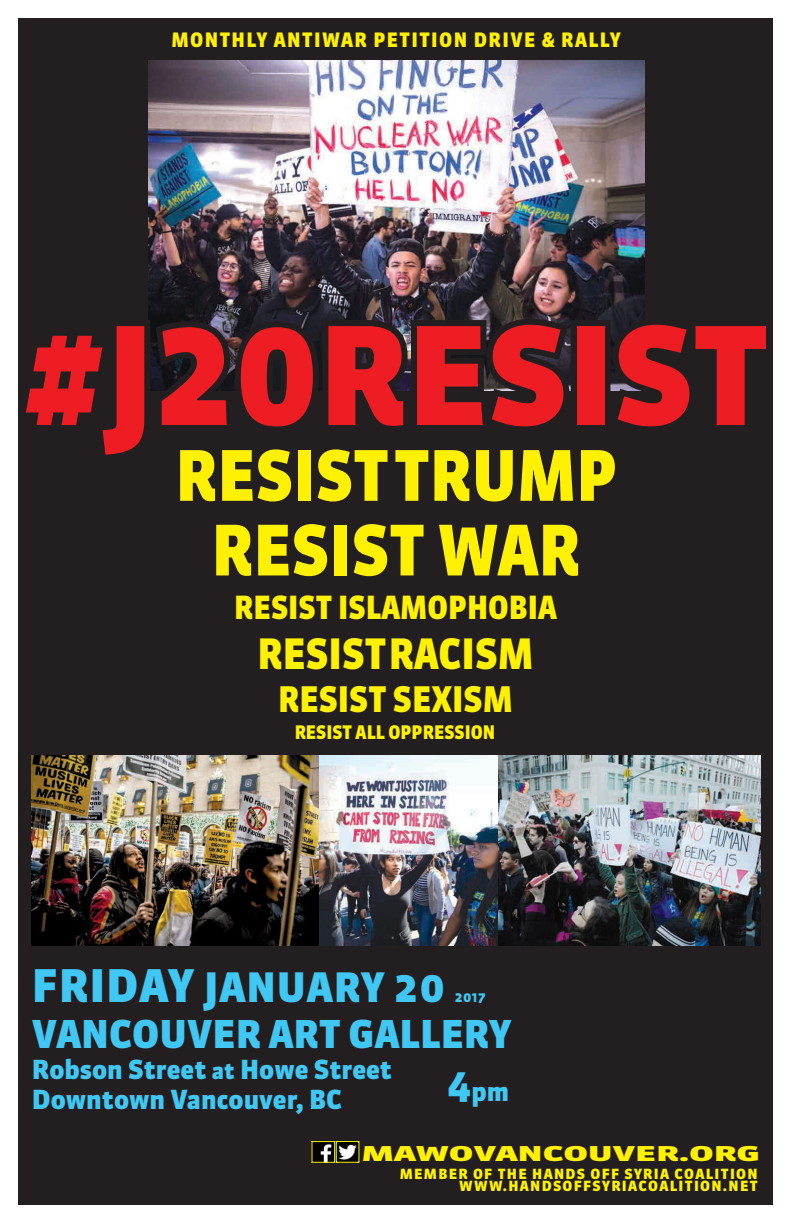
<style>
.page{position:relative;width:792px;height:1224px;background:#fff}
.page>*{position:absolute;margin:0;border:0;box-sizing:border-box;transform-origin:0 0}
.t1{font:900 135px "Sanuk";letter-spacing:-.01em;color:#ee1d23}
.t2{font:900 69.2px "Sanuk";color:#fff101;scale:.91 1}
.t3{font:900 41.7px "Sanuk";color:#fff101;scale:.91 1}
.t4{font:900 40.4px "Sanuk";letter-spacing:.02em;color:#40c7f4}
.t5{font:900 38.3px "Sanuk";color:#40c7f4}
.t6{font:900 35.1px "Sanuk";color:#fff101;scale:.91 1}
.t7{font:900 31.8px "Sanuk";color:#fff101;scale:.91 1}
.t8{font:900 26.2px "Sanuk";color:#40c7f4}
.t9{font:900 20.4px "Sanuk";letter-spacing:-.01em;color:#fff101;scale:1.71 1}
.t10{font:900 19.8px "Sanuk";letter-spacing:.075em;color:#fff101;scale:.94 1}
.t11{font:900 18.7px "Sanuk";color:#fff101;scale:.91 1}
.t12{font:900 14px "Sanuk";letter-spacing:.09em;color:#fff101}
.t13{font:900 13.1px "Sanuk";color:#40c7f4}
.s1{font-size:145.8px}
.s2{font-size:44.8px}
.s3{font-size:23px}
.s4{font-size:40.4px}
</style>
<div class="page">
<div style="left:18px;top:18px;width:756px;height:1188px;background:#231f20"></div>
<img style="left:314px;top:1142px;width:43px;height:20px">
<div style="left:312px;top:1141px;width:23px;height:22px;border:1px solid #fff101"></div>
<div style="left:336px;top:1141px;width:23px;height:22px;border:1px solid #fff101"></div>
<img style="left:32px;top:755px;width:472px;height:191px">
<img style="left:148px;top:60px;width:496px;height:330px">
<svg style="left:148px;top:313px;width:427px;height:78px"></svg>
<svg style="left:603px;top:313px;width:171px;height:125px"></svg>
<img style="left:499px;top:756px;width:261px;height:190px">
<p class="t10" style="left:171px;top:28px;width:479px">MONTHLY ANTIWAR PETITION DRIVE &amp; RALLY</p>
<p class="t1" style="left:23px;top:292px;width:748px">#J<span class="s1">20</span>RESIST</p>
<p class="t2" style="left:175px;top:433px;width:487px">RESIST TRUMP</p>
<p class="t2" style="left:211px;top:507px;width:407px">RESIST WAR</p>
<p class="t7" style="left:234px;top:588px;width:356px">RESIST ISLAMOPHOBIA</p>
<p class="t3" style="left:257px;top:628px;width:305px">RESIST RACISM</p>
<p class="t6" style="left:278px;top:677px;width:259px">RESIST SEXISM</p>
<p class="t11" style="left:295px;top:721px;width:222px">RESIST ALL OPPRESSION</p>
<p class="t4" style="left:32px;top:962px;width:415px"><span class="s2">FRIDAY</span> JANUARY 20</p>
<p class="t13" style="left:455px;top:989px;width:32px">2017</p>
<p class="t5" style="left:32px;top:1011px;width:481px">VANCOUVER ART GALLERY</p>
<p class="t8" style="left:32px;top:1053px;width:362px">Robson Street <span class="s3">at</span> Howe Street</p>
<p class="t8" style="left:32px;top:1083px;width:312px">Downtown Vancouver, BC</p>
<p class="t8" style="left:447px;top:1075px;width:63px"><span class="s4">4</span>pm</p>
<p class="t9" style="left:362px;top:1141px;width:235px">MAWOVANCOUVER.ORG</p>
<p class="t12" style="left:400px;top:1165px;width:359px">MEMBER OF THE HANDS OFF SYRIA COALITION</p>
<p class="t12" style="left:459px;top:1177px;width:300px">WWW.HANDSOFFSYRIACOALITION.NET</p>
</div>
